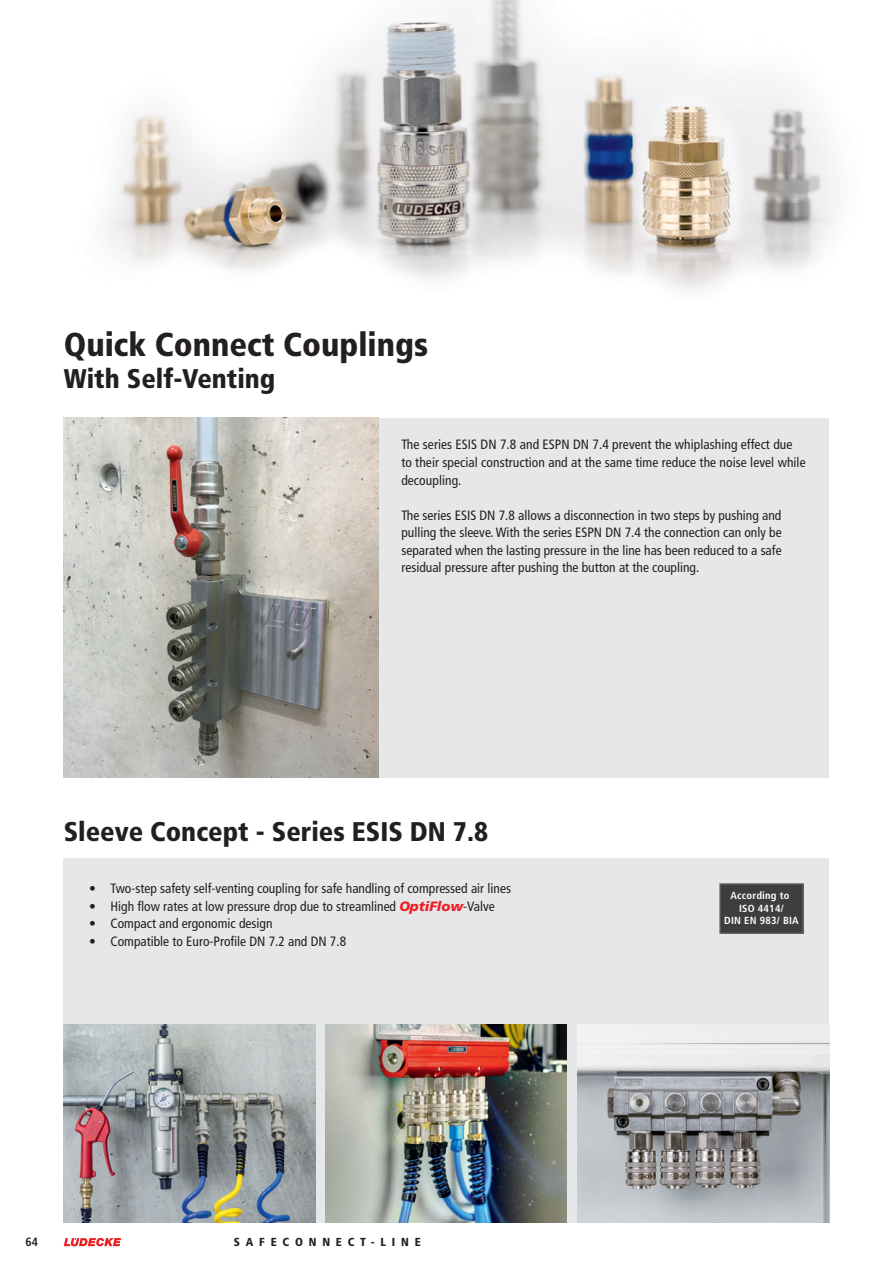
<style>
.page{position:relative;width:893px;height:1263px;background:#fff}
.page>*{position:absolute;margin:0;border:0;box-sizing:border-box;transform-origin:0 0}
.t1{font:900 condensed 33px "Frutiger";color:#231f20}
.t2{font:900 condensed 27px "Frutiger";color:#231f20}
.t3{font:condensed 13.5px/17.5px "Frutiger";color:#231f20}
.t4{font:700 condensed 12px "Frutiger";color:#231f20}
.URe{font:900 condensed 11.7px "Frutiger";letter-spacing:.5em;color:#231f20}
.t5{font:700 condensed 10.35px/12.3px "Frutiger";letter-spacing:.02em;color:#fff;text-align:center}
.s1{font-family:"Frutiger CE";font-weight:900;font-style:italic;font-stretch:normal;color:#ee1d23}
</style>
<div class="page">
<div style="left:64px;top:418px;width:765px;height:359px;background:#e6e7e9"></div>
<div style="left:64px;top:858px;width:765px;height:364px;background:#e6e7e9"></div>
<svg style="left:64px;top:1238px;width:57px;height:8px"></svg>
<img style="left:105px;top:0;width:729px;height:291px">
<img style="left:325px;top:1025px;width:241px;height:197px">
<img style="left:577px;top:1025px;width:252px;height:197px">
<img style="left:64px;top:1025px;width:252px;height:197px">
<img style="left:64px;top:418px;width:314px;height:359px">
<div style="left:720px;top:884px;width:83px;height:49px;background:#3e3e3f"></div>
<div style="left:719px;top:883px;width:85px;height:51px;border:1px solid #6c6d70"></div>
<p class="t1" style="left:64px;top:325px;width:366px">Quick Connect Couplings</p>
<p class="t2" style="left:64px;top:363px;width:213px">With Self-Venting</p>
<p class="t3" style="left:401px;top:436px;width:406px">The series ESIS DN 7.8 and ESPN DN 7.4 prevent the whiplashing effect due to their special construction and at the same time reduce the noise level while decoupling.</p>
<p class="t3" style="left:401px;top:506px;width:382px;text-align:justify">The series ESIS DN 7.8 allows a disconnection in two steps by pushing and pulling the sleeve. With the series ESPN DN 7.4 the connection can only be separated when the lasting pressure in the line has been reduced to a safe residual pressure after pushing the button at the coupling.</p>
<p class="t2" style="left:64px;top:816px;width:426px">Sleeve Concept - Series ESIS DN 7.8</p>
<p class="t3" style="left:89px;top:880px;width:423px">• Two-step safety self-venting coupling for safe handling of compressed air lines</p>
<p class="t3" style="left:89px;top:897px;width:407px">• High flow rates at low pressure drop due to streamlined <span class="s1">OptiFlow</span>-Valve</p>
<p class="t3" style="left:89px;top:915px;width:185px">• Compact and ergonomic design</p>
<p class="t3" style="left:89px;top:933px;width:258px">• Compatible to Euro-Profile DN 7.2 and DN 7.8</p>
<p class="t5" style="left:724px;top:889px;width:76px">According to<br>ISO 4414/<br>DIN EN 983/ BIA</p>
<p class="t4" style="left:26px;top:1235px;width:14px">64</p>
<p class="URe" style="left:234px;top:1235px;width:188px">SAFECONNECT-LINE</p>
</div>
